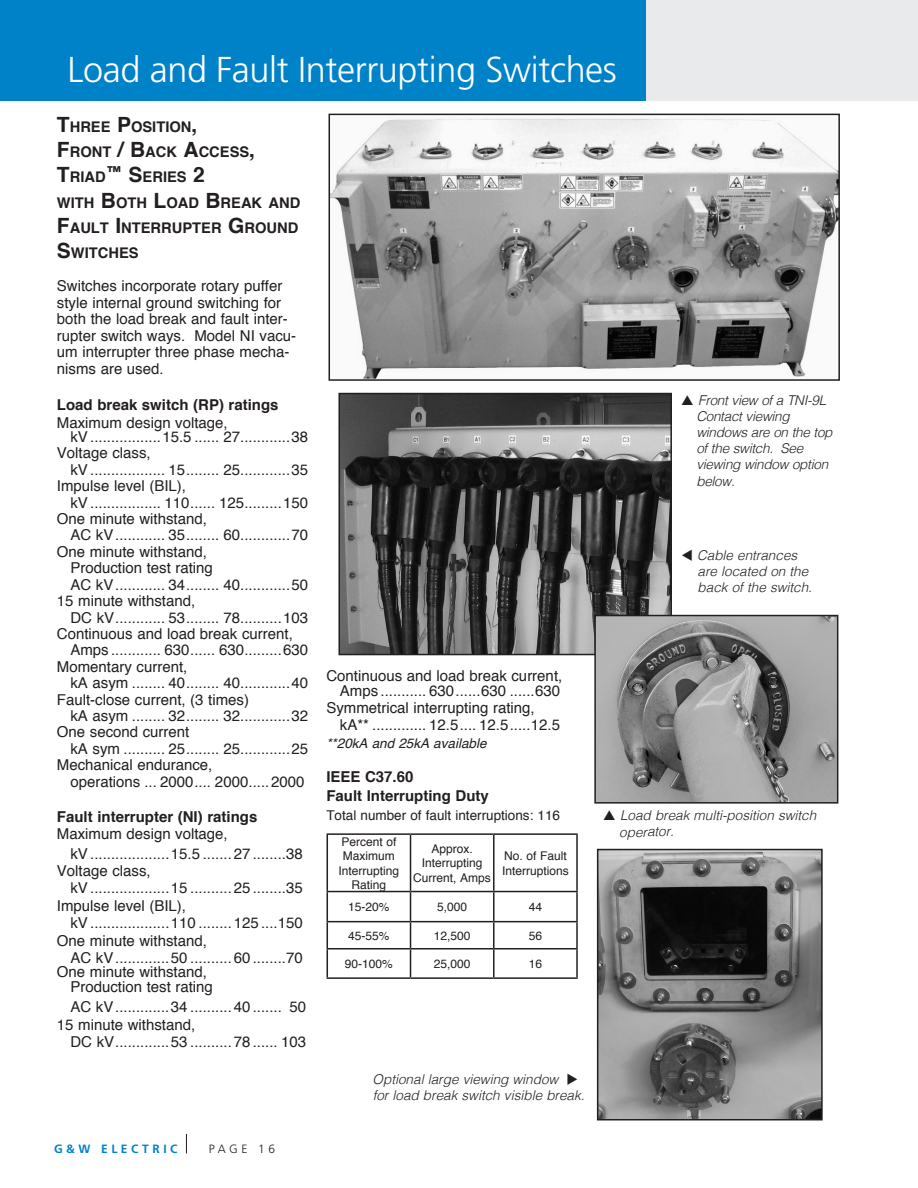
<style>
.page{position:relative;width:918px;height:1188px;background:#fff}
.page>*{position:absolute;margin:0;border:0;box-sizing:border-box;transform-origin:0 0}
.Normal_Text{font:300 36px "Frutiger";letter-spacing:-.01em;color:#fff}
.Body_text{font:15px/16.5px "Helvetica";color:#231f20}
.Body_text-2{font:700 15px "Helvetica";color:#231f20}
.t1{font:700 14.7px/25.2px "Helvetica";color:#231f20}
.t2{font:italic 300 13.5px/16.2px "Helvetica";color:#231f20}
.t3{font:italic 300 13.5px/16.2px "Helvetica";letter-spacing:-.02em;color:#231f20}
.t4{font:13.5px "Helvetica";color:#231f20}
.t5{font:italic 13.5px "Helvetica";color:#231f20}
.t6{font:12px/14.4px "Helvetica";color:#231f20;text-align:center}
.t7{font:700 12px "Frutiger";letter-spacing:.3em;color:#0082c8}
.t8{font:300 12px "Frutiger";letter-spacing:.3em;color:#231f20}
.s1{font-size:21px}
.s2{font-style:inherit}
</style>
<div class="page">
<svg style="left:186px;top:1134px;width:1px;height:19px"></svg>
<div style="left:322px;top:0;width:596px;height:100px;background:#e9eaeb"></div>
<div style="left:0;top:0;width:646px;height:100px;background:#0082c8"></div>
<hr style="left:327px;top:833px;width:84px;height:2px;background:#231f20">
<hr style="left:411px;top:833px;width:83px;height:2px;background:#231f20">
<hr style="left:494px;top:833px;width:84px;height:2px;background:#231f20">
<hr style="left:576px;top:835px;width:2px;height:56px;background:#231f20">
<hr style="left:494px;top:891px;width:84px;height:1px;background:#231f20">
<hr style="left:576px;top:892px;width:2px;height:29px;background:#231f20">
<hr style="left:494px;top:921px;width:84px;height:1px;background:#231f20">
<hr style="left:576px;top:922px;width:2px;height:26px;background:#231f20">
<svg style="left:327px;top:834px;width:250px;height:143px"></svg>
<hr style="left:494px;top:948px;width:84px;height:2px;background:#231f20">
<hr style="left:493px;top:950px;width:2px;height:27px;background:#231f20">
<hr style="left:576px;top:950px;width:2px;height:27px;background:#231f20">
<hr style="left:327px;top:977px;width:84px;height:2px;background:#231f20">
<hr style="left:411px;top:977px;width:83px;height:2px;background:#231f20">
<hr style="left:494px;top:977px;width:84px;height:2px;background:#231f20">
<img style="left:332px;top:118px;width:505px;height:260px">
<div style="left:329px;top:114px;width:511px;height:267px;border:2px solid #231f20"></div>
<img style="left:341px;top:396px;width:328px;height:256px">
<div style="left:338px;top:393px;width:334px;height:262px;border:2px solid #231f20"></div>
<img style="left:597px;top:618px;width:238px;height:183px">
<div style="left:594px;top:615px;width:244px;height:189px;border:2px solid #231f20"></div>
<img style="left:600px;top:852px;width:220px;height:266px">
<div style="left:597px;top:849px;width:226px;height:272px;border:2px solid #231f20"></div>
<p class="Normal_Text" style="left:68px;top:49px;width:551px">Load and Fault Interrupting Switches</p>
<p class="t1" style="left:57px;top:115px;width:142px"><span class="s1">T</span>HREE <span class="s1">P</span>OSITION<span class="s1">,</span></p>
<p class="t1" style="left:57px;top:140px;width:200px"><span class="s1">F</span>RONT <span class="s1">/ B</span>ACK <span class="s1">A</span>CCESS<span class="s1">,</span></p>
<p class="t1" style="left:57px;top:165px;width:149px"><span class="s1">T</span>RIAD<sup>™</sup> <span class="s1">S</span>ERIES <span class="s1">2</span></p>
<p class="t1" style="left:57px;top:190px;width:245px">WITH <span class="s1">B</span>OTH <span class="s1">L</span>OAD <span class="s1">B</span> REAK AND<br><span class="s1">F</span>AULT <span class="s1">I</span> NTERRUPTER <span class="s1">G</span>ROUND<br><span class="s1">S</span>WITCHES</p>
<p class="Body_text" style="left:57px;top:278px;width:241px">Switches incorporate rotary puffer style internal ground switching for both the load break and fault inter&shy;rupter switch ways. Model NI vacu&shy;um interrupter three phase mecha&shy;nisms are used.</p>
<p class="Body_text-2" style="left:57px;top:392px;width:223px">Load break switch (RP) ratings</p>
<p class="Body_text" style="left:57px;top:415px;width:172px">Maximum design voltage,</p>
<p class="Body_text" style="left:70px;top:429px;width:239px">kV .................15.5 ...... 27............38</p>
<p class="Body_text" style="left:57px;top:445px;width:95px">Voltage class,</p>
<p class="Body_text" style="left:70px;top:462px;width:239px">kV .................. 15........ 25............35</p>
<p class="Body_text" style="left:57px;top:478px;width:131px">Impulse level (BIL),</p>
<p class="Body_text" style="left:70px;top:494px;width:239px">kV ................. 110...... 125.........150</p>
<p class="Body_text" style="left:57px;top:511px;width:152px">One minute withstand,</p>
<p class="Body_text" style="left:70px;top:527px;width:239px">AC kV............ 35........ 60............70</p>
<p class="Body_text" style="left:57px;top:544px;width:152px">One minute withstand,</p>
<p class="Body_text" style="left:70px;top:560px;width:144px">Production test rating</p>
<p class="Body_text" style="left:70px;top:577px;width:239px">AC kV............ 34........ 40............50</p>
<p class="Body_text" style="left:57px;top:593px;width:140px">15 minute withstand,</p>
<p class="Body_text" style="left:70px;top:609px;width:239px">DC kV............ 53........ 78..........103</p>
<p class="Body_text" style="left:57px;top:626px;width:237px">Continuous and load break current,</p>
<p class="Body_text" style="left:70px;top:642px;width:239px">Amps ............ 630...... 630.........630</p>
<p class="Body_text" style="left:57px;top:659px;width:132px">Momentary current,</p>
<p class="Body_text" style="left:70px;top:675px;width:239px">kA asym ........ 40........ 40............40</p>
<p class="Body_text" style="left:57px;top:692px;width:194px">Fault-close current, (3 times)</p>
<p class="Body_text" style="left:70px;top:708px;width:239px">kA asym ........ 32........ 32............32</p>
<p class="Body_text" style="left:57px;top:724px;width:134px">One second current</p>
<p class="Body_text" style="left:70px;top:741px;width:239px">kA sym .......... 25........ 25............25</p>
<p class="Body_text" style="left:57px;top:757px;width:157px">Mechanical endurance,</p>
<p class="Body_text" style="left:70px;top:774px;width:235px">operations ... 2000.... 2000.....2000</p>
<p class="Body_text-2" style="left:57px;top:805px;width:202px">Fault interrupter (NI) ratings</p>
<p class="Body_text" style="left:57px;top:826px;width:172px">Maximum design voltage,</p>
<p class="Body_text" style="left:70px;top:846px;width:234px">kV ...................15.5 .......27 ........38</p>
<p class="Body_text" style="left:57px;top:863px;width:95px">Voltage class,</p>
<p class="Body_text" style="left:70px;top:880px;width:234px">kV ...................15 ..........25 ........35</p>
<p class="Body_text" style="left:57px;top:898px;width:131px">Impulse level (BIL),</p>
<p class="Body_text" style="left:70px;top:915px;width:234px">kV ...................110 ........125 ....150</p>
<p class="Body_text" style="left:57px;top:933px;width:152px">One minute withstand,</p>
<p class="Body_text" style="left:70px;top:950px;width:234px">AC kV.............50 ..........60 ........70</p>
<p class="Body_text" style="left:57px;top:964px;width:152px">One minute withstand,</p>
<p class="Body_text" style="left:70px;top:979px;width:144px">Production test rating</p>
<p class="Body_text" style="left:70px;top:999px;width:237px">AC kV.............34 ..........40 ....... 50</p>
<p class="Body_text" style="left:57px;top:1017px;width:140px">15 minute withstand,</p>
<p class="Body_text" style="left:70px;top:1034px;width:237px">DC kV.............53 ..........78 ...... 103</p>
<p class="t3" style="left:696px;top:391px;width:138px">Front view of a TNI-9L<br>Contact viewing windows are on the top of the switch. See viewing window option below.</p>
<p class="t2" style="left:698px;top:546px;width:116px;text-indent:-17px">▼ Cable entrances are located on the back of the switch.</p>
<p class="Body_text" style="left:326px;top:669px;width:237px;line-height:15px;text-align:right">Continuous and load break current,<br>Amps ........... 630......630 ......630</p>
<p class="Body_text" style="left:326px;top:700px;width:210px">Symmetrical interrupting rating,</p>
<p class="Body_text" style="left:340px;top:717px;width:222px">kA** ............. 12.5.... 12.5.....12.5</p>
<p class="t5" style="left:326px;top:732px;width:162px">**20kA and 25kA available</p>
<p class="Body_text-2" style="left:326px;top:765px;width:89px">IEEE C37.60</p>
<p class="Body_text-2" style="left:326px;top:784px;width:164px">Fault Interrupting Duty</p>
<p class="t4" style="left:326px;top:805px;width:235px"><span class="s2">T</span>otal number of fault interruptions: 116</p>
<p class="t2" style="left:619px;top:807px;width:198px">Load break multi-position switch operator.</p>
<p class="t6" style="left:339px;top:835px;width:62px">Percent of<br>Maximum<br>Interrupting<br>Rating</p>
<p class="t6" style="left:413px;top:842px;width:79px">Approx.<br>Interrupting<br>Current, Amps</p>
<p class="t6" style="left:502px;top:849px;width:68px;text-align:left">No. of Fault<br>Interruptions</p>
<p class="t6" style="left:348px;top:900px;width:43px">15-20%</p>
<p class="t6" style="left:437px;top:900px;width:32px">5,000</p>
<p class="t6" style="left:529px;top:900px;width:15px">44</p>
<p class="t6" style="left:348px;top:929px;width:43px">45-55%</p>
<p class="t6" style="left:434px;top:929px;width:38px">12,500</p>
<p class="t6" style="left:529px;top:929px;width:15px">56</p>
<p class="t6" style="left:345px;top:957px;width:50px">90-100%</p>
<p class="t6" style="left:434px;top:957px;width:38px">25,000</p>
<p class="t6" style="left:529px;top:957px;width:15px">16</p>
<p class="t7" style="left:54px;top:1141px;width:125px">G&amp;W ELECTRIC</p>
<p class="t8" style="left:209px;top:1142px;width:68px">PAGE 16</p>
<p class="t2" style="left:373px;top:1070px;width:213px">Optional large viewing window ◆ for load break switch visible break.</p>
</div>
